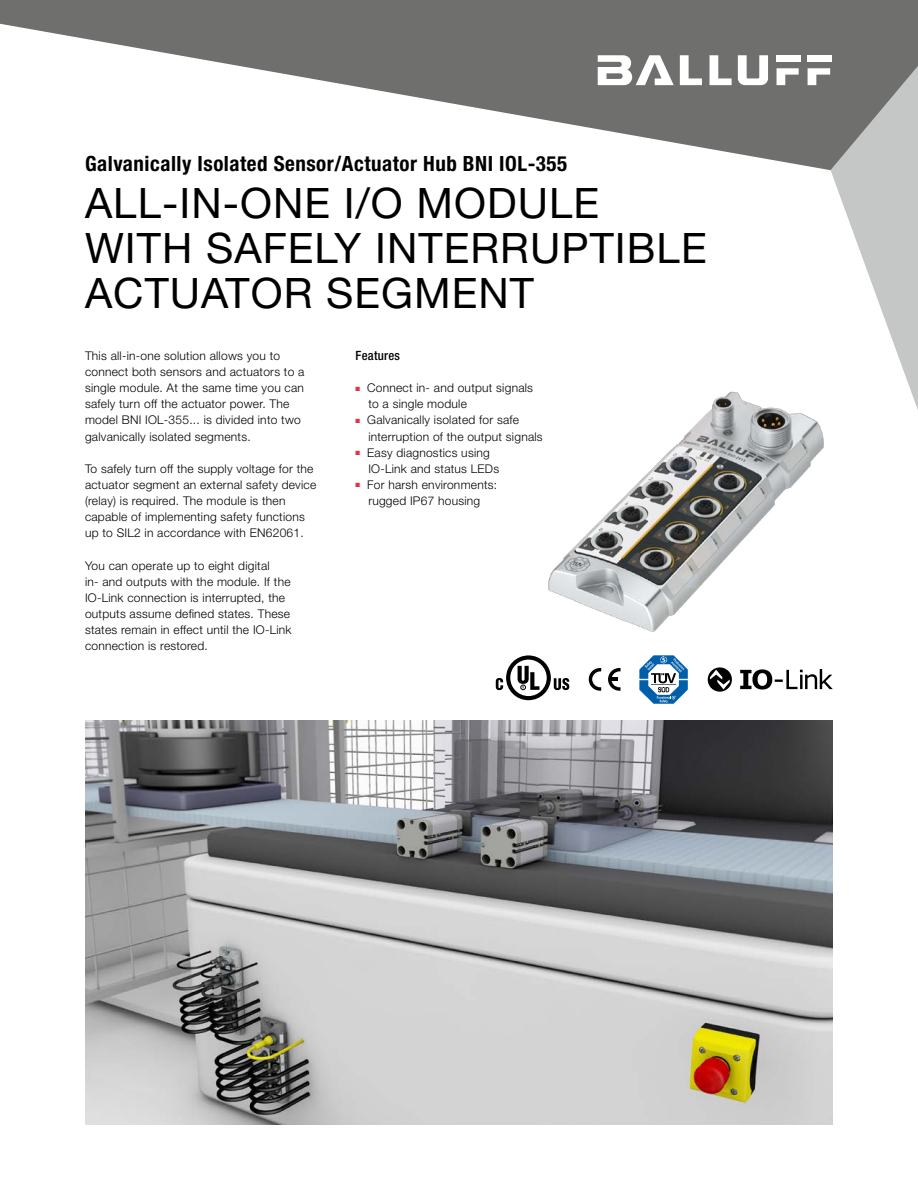
<style>
.page{position:relative;width:918px;height:1188px;background:#fff}
.page>*{position:absolute;margin:0;border:0;box-sizing:border-box;transform-origin:0 0}
.t1{font:42px/45px "Helvetica Neue LT Pro";letter-spacing:.025em;color:#000}
.t2{font:700 condensed 21px "Helvetica Neue LT Pro";letter-spacing:.025em;color:#000}
.t3{font:500 condensed 12.75px "Helvetica Neue LT Pro";letter-spacing:.02em;color:#000}
.t4{font:300 12px/16.2px "Helvetica Neue LT Pro";letter-spacing:.02em;color:#000}
.s1{color:#e73245}
</style>
<div class="page">
<svg style="left:0;top:0;width:918px;height:167px;fill:#6f6f6e"></svg>
<svg style="left:598px;top:55px;width:76px;height:30px"></svg>
<svg style="left:680px;top:55px;width:22px;height:30px"></svg>
<svg style="left:710px;top:55px;width:22px;height:30px"></svg>
<svg style="left:738px;top:55px;width:30px;height:30px"></svg>
<svg style="left:777px;top:68px;width:22px;height:17px"></svg>
<div style="left:777px;top:55px;width:24px;height:7px;background:#fff"></div>
<svg style="left:808px;top:51px;width:110px;height:359px"></svg>
<div style="left:808px;top:55px;width:24px;height:7px;background:#fff"></div>
<svg style="left:589px;top:668px;width:12px;height:23px"></svg>
<svg style="left:608px;top:668px;width:13px;height:23px"></svg>
<img style="left:548px;top:359px;width:290px;height:273px">
<svg style="left:639px;top:655px;width:49px;height:49px"></svg>
<svg style="left:708px;top:667px;width:125px;height:25px"></svg>
<img style="left:85px;top:721px;width:748px;height:403px">
<svg style="left:496px;top:655px;width:73px;height:45px"></svg>
<h2 class="t2" style="left:85px;top:151px;width:484px">Galvanically Isolated Sensor/Actuator Hub BNI IOL-355</h2>
<h1 class="t1" style="left:85px;top:180px;width:623px">ALL-IN-ONE I/O MODULE<br>WITH SAFELY INTERRUPTIBLE<br>ACTUATOR SEGMENT</h1>
<p class="t4" style="left:85px;top:347px;width:221px">This all-in-one solution allows you to connect both sensors and actuators to a single module. At the same time you can safely turn off the actuator power. The model BNI IOL-355... is divided into two galvanically isolated segments.</p>
<p class="t4" style="left:85px;top:460px;width:233px">To safely turn off the supply voltage for the actuator segment an external safety device (relay) is required. The module is then capable of implementing safety functions up to SIL2 in accordance with EN62061.</p>
<p class="t4" style="left:85px;top:557px;width:208px">You can operate up to eight digital<br>in- and outputs with the module. If the IO-Link connection is interrupted, the outputs assume defined states. These states remain in effect until the IO-Link connection is restored.</p>
<p class="t3" style="left:356px;top:348px;width:46px">Features</p>
<p class="t4" style="left:368px;top:380px;width:166px;text-indent:-13px"><span class="s1">■</span> Connect in- and output signals to a single module</p>
<p class="t4" style="left:368px;top:412px;width:176px;text-indent:-13px"><span class="s1">■</span> Galvanically isolated for safe interruption of the output signals</p>
<p class="t4" style="left:368px;top:444px;width:132px;text-indent:-13px"><span class="s1">■</span> Easy diagnostics using<br>IO-Link and status LEDs</p>
<p class="t4" style="left:356px;top:476px;width:143px;text-align:center"><span class="s1">■</span> For harsh environments: rugged IP67 housing</p>
</div>
